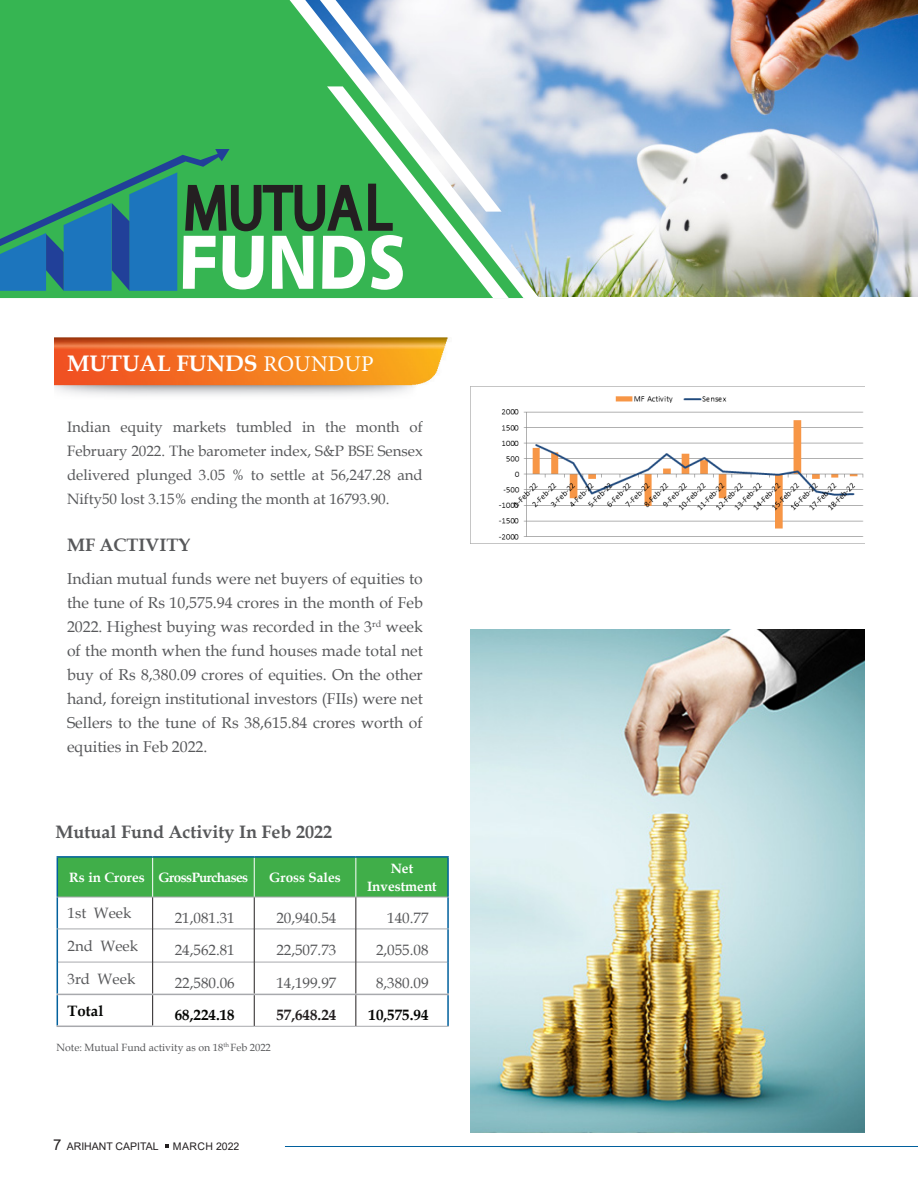
<style>
.page{position:relative;width:918px;height:1188px;background:#fff}
.page>*{position:absolute;margin:0;border:0;box-sizing:border-box;transform-origin:0 0}
.t1{font:63.45px "Myriad Pro";color:#241f21;scale:.88 1}
.General_matter{font:700 22.5px "Book Antiqua";color:#fff}
.General_matter-2{font:700 18px "Book Antiqua";color:#57585a}
.t2{font:15.75px/24px "Book Antiqua";color:#57585a;text-align:justify}
.General_matter-3{font:15px/24px "Book Antiqua";color:#57585a;text-align:justify}
.General_matter-4{font:700 15px "Book Antiqua";color:#040503}
.General_matter-5{font:700 15px "Book Antiqua";color:#231f20}
.General_matter-6{font:700 13.5px/18px "Book Antiqua";color:#fff;text-align:center}
.General_matter-7{font:700 13.5px "Book Antiqua";letter-spacing:-.045em;color:#fff}
.General_matter-8{font:10.5px "Book Antiqua";color:#57585a}
.t3{font:10.5px "Arial";color:#231f20}
.t4{font:10.5px "Arial";letter-spacing:.035em;color:#231f20}
.s1{font-size:65.4px}
.s2{font-family:"Minion Pro";font-weight:400}
.s3{font-size:15px}
</style>
<div class="page">
<img style="left:539px;top:1px;width:379px;height:295px">
<div style="left:0;top:0;width:290px;height:298px;background:#36b552"></div>
<svg style="left:290px;top:0;width:249px;height:298px;background:#7dc2a0"></svg>
<img style="left:54px;top:338px;width:394px;height:58px">
<img style="left:470px;top:630px;width:395px;height:503px">
<div style="left:58px;top:858px;width:389px;height:39px;background:#40ae49"></div>
<hr style="left:57px;top:897px;width:96px;height:1px;background:#a8a9ad">
<hr style="left:153px;top:897px;width:101px;height:1px;background:#a8a9ad">
<hr style="left:254px;top:897px;width:102px;height:1px;background:#a8a9ad">
<hr style="left:356px;top:897px;width:93px;height:1px;background:#a8a9ad">
<hr style="left:57px;top:929px;width:95px;height:1px;background:#a8a9ad">
<hr style="left:153px;top:929px;width:101px;height:1px;background:#a8a9ad">
<hr style="left:254px;top:929px;width:102px;height:1px;background:#a8a9ad">
<hr style="left:356px;top:929px;width:93px;height:1px;background:#a8a9ad">
<hr style="left:58px;top:962px;width:94px;height:1px;background:#a8a9ad">
<hr style="left:153px;top:962px;width:101px;height:1px;background:#a8a9ad">
<hr style="left:254px;top:962px;width:102px;height:1px;background:#a8a9ad">
<hr style="left:356px;top:962px;width:91px;height:1px;background:#a8a9ad">
<hr style="left:153px;top:1026px;width:101px;height:1px;background:#a8a9ad">
<hr style="left:254px;top:1026px;width:102px;height:1px;background:#a8a9ad">
<hr style="left:356px;top:1026px;width:93px;height:1px;background:#a8a9ad">
<hr style="left:152px;top:858px;width:1px;height:39px;background:#fff">
<hr style="left:254px;top:858px;width:1px;height:39px;background:#fff">
<hr style="left:356px;top:858px;width:1px;height:39px;background:#fff">
<hr style="left:152px;top:897px;width:1px;height:32px;background:#231f20">
<hr style="left:254px;top:897px;width:1px;height:32px;background:#231f20">
<hr style="left:356px;top:897px;width:1px;height:32px;background:#231f20">
<hr style="left:152px;top:929px;width:1px;height:33px;background:#231f20">
<hr style="left:254px;top:929px;width:1px;height:33px;background:#231f20">
<hr style="left:356px;top:929px;width:1px;height:33px;background:#231f20">
<hr style="left:152px;top:962px;width:1px;height:32px;background:#231f20">
<hr style="left:254px;top:962px;width:1px;height:32px;background:#231f20">
<hr style="left:356px;top:962px;width:1px;height:32px;background:#231f20">
<hr style="left:152px;top:995px;width:1px;height:31px;background:#231f20">
<hr style="left:254px;top:995px;width:1px;height:31px;background:#231f20">
<hr style="left:356px;top:995px;width:1px;height:31px;background:#231f20">
<hr style="left:57px;top:856px;width:96px;height:2px;background:#01609d">
<hr style="left:57px;top:858px;width:1px;height:39px;background:#01609d">
<hr style="left:153px;top:856px;width:101px;height:2px;background:#01609d">
<hr style="left:254px;top:856px;width:102px;height:2px;background:#01609d">
<hr style="left:356px;top:856px;width:93px;height:2px;background:#01609d">
<hr style="left:447px;top:858px;width:2px;height:39px;background:#01609d">
<hr style="left:57px;top:897px;width:1px;height:32px;background:#01609d">
<hr style="left:447px;top:897px;width:2px;height:32px;background:#01609d">
<hr style="left:57px;top:995px;width:1px;height:31px;background:#01609d">
<hr style="left:447px;top:995px;width:2px;height:31px;background:#01609d">
<hr style="left:57px;top:929px;width:1px;height:33px;background:#01609d">
<hr style="left:447px;top:929px;width:2px;height:33px;background:#01609d">
<hr style="left:57px;top:962px;width:1px;height:32px;background:#01609d">
<hr style="left:447px;top:962px;width:2px;height:32px;background:#01609d">
<hr style="left:57px;top:994px;width:96px;height:1px;background:#a8a9ad">
<hr style="left:153px;top:994px;width:101px;height:1px;background:#a8a9ad">
<hr style="left:254px;top:994px;width:102px;height:1px;background:#a8a9ad">
<hr style="left:356px;top:994px;width:93px;height:1px;background:#a8a9ad">
<hr style="left:57px;top:1026px;width:96px;height:1px;background:#a8a9ad">
<svg style="left:272px;top:236px;width:41px;height:53px"></svg>
<svg style="left:0;top:149px;width:264px;height:142px;background:#399c83"></svg>
<svg style="left:320px;top:0;width:189px;height:298px"></svg>
<hr style="left:285px;top:1146px;width:633px;height:1px;background:#01609d">
<svg style="left:165px;top:1144px;width:3px;height:4px"></svg>
<img style="left:470px;top:387px;width:394px;height:156px">
<h1 class="t1" style="left:183px;top:169px;width:239px">MUTUA<span class="s1">L</span></h1>
<p class="General_matter" style="left:67px;top:348px;width:308px">MUTUAL FUNDS <span class="s2">ROUNDUP</span></p>
<p class="General_matter-3" style="left:67px;top:414px;width:357px">Indian equity markets tumbled in the month of February 2022. The barometer index, S&amp;P BSE Sensex delivered plunged 3.05 % to settle at 56,247.28 and Nifty50 lost 3.15% ending the month at 16793.90.</p>
<p class="General_matter-2" style="left:67px;top:533px;width:125px">MF ACTIVITY</p>
<p class="t2" style="left:67px;top:566px;width:357px">Indian mutual funds were net buyers of equities to the tune of Rs 10,575.94 crores in the month of Feb 2022. Highest buying was recorded in the 3<sup>rd</sup> week of the month when the fund houses made total net buy of Rs 8,380.09 crores of equities. On the other hand, foreign institutional investors (FIIs) were net Sellers to the tune of Rs 38,615.84 crores worth of equities in Feb 2022.</p>
<p class="General_matter-2" style="left:56px;top:819px;width:278px">Mutual Fund Activity In Feb 2022</p>
<p class="General_matter-6" style="left:69px;top:868px;width:77px">Rs in Crores</p>
<p class="General_matter-7" style="left:159px;top:868px;width:91px">Gross Purchases</p>
<p class="General_matter-6" style="left:269px;top:868px;width:73px">Gross Sales</p>
<p class="General_matter-6" style="left:367px;top:859px;width:71px">Net<br>Investment</p>
<p class="General_matter-3" style="left:68px;top:901px;width:65px">1st Week</p>
<p class="General_matter-3" style="left:175px;top:905px;width:61px">21,081.31</p>
<p class="General_matter-3" style="left:276px;top:905px;width:61px">20,940.54</p>
<p class="General_matter-3" style="left:387px;top:905px;width:43px">140.77</p>
<p class="General_matter-3" style="left:68px;top:934px;width:72px">2nd Week</p>
<p class="General_matter-3" style="left:175px;top:938px;width:61px">24,562.81</p>
<p class="General_matter-3" style="left:276px;top:938px;width:61px">22,507.73</p>
<p class="General_matter-3" style="left:376px;top:938px;width:54px">2,055.08</p>
<p class="General_matter-3" style="left:68px;top:966px;width:69px">3rd Week</p>
<p class="General_matter-3" style="left:175px;top:971px;width:61px">22,580.06</p>
<p class="General_matter-3" style="left:276px;top:971px;width:61px">14,199.97</p>
<p class="General_matter-3" style="left:376px;top:971px;width:54px">8,380.09</p>
<p class="General_matter-4" style="left:68px;top:1000px;width:37px">Total</p>
<p class="General_matter-4" style="left:175px;top:1005px;width:61px">68,224.18</p>
<p class="General_matter-5" style="left:276px;top:1005px;width:61px">57,648.24</p>
<p class="General_matter-4" style="left:369px;top:1005px;width:61px">10,575.94</p>
<p class="General_matter-8" style="left:56px;top:1040px;width:216px">Note: Mutual Fund activity as on 18<sup>th</sup> Feb 2022</p>
<p class="t3" style="left:53px;top:1139px;width:107px"><span class="s3">7</span> ARIHANT CAPITAL</p>
<p class="t4" style="left:173px;top:1139px;width:68px">MARCH 2022</p>
</div>
